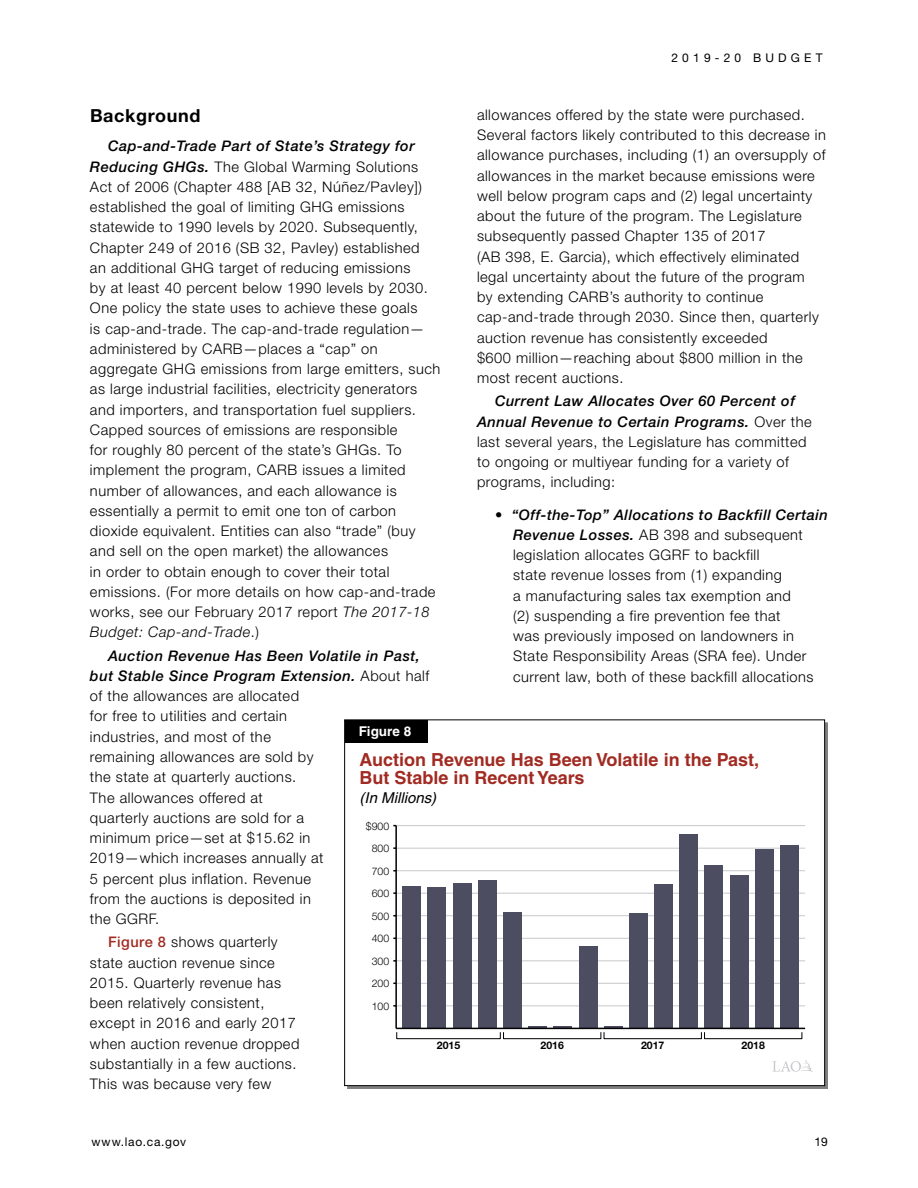
<style>
.page{position:relative;width:918px;height:1188px;background:#fff}
.page>*{position:absolute;margin:0;border:0;box-sizing:border-box;transform-origin:0 0}
.t1{font:700 18px/18px "Helvetica";color:#a12b22}
.t2{font:700 18px "Helvetica Neue LT";letter-spacing:.035em;color:#000}
.t3{font:italic 15px "Helvetica";color:#000}
.t4{font:300 14.7px/20.2px "Helvetica Neue LT";letter-spacing:.035em;color:#000}
.t5{font:700 13.5px "Helvetica";color:#fff}
.t6{font:12px "Helvetica Neue LT";letter-spacing:.35em;color:#000}
.t7{font:12px "Helvetica Neue LT";letter-spacing:.065em;color:#000}
.t8{font:300 10.5px "Helvetica Neue LT";letter-spacing:.005em;color:#000}
.t9{font:700 10.5px "Helvetica Neue LT";color:#000}
.s1{font-weight:500;font-style:italic}
.s2{font-style:italic}
.s3{font-weight:500;color:#a02b22}
.s4{font-weight:500}
</style>
<div class="page">
<svg style="left:772px;top:1060px;width:41px;height:12px"></svg>
<hr style="left:396px;top:825px;width:409px;height:1px;background:#c7c8ca">
<hr style="left:396px;top:848px;width:409px;height:1px;background:#c7c8ca">
<hr style="left:396px;top:870px;width:409px;height:1px;background:#c7c8ca">
<hr style="left:396px;top:893px;width:409px;height:1px;background:#c7c8ca">
<hr style="left:396px;top:915px;width:409px;height:1px;background:#c7c8ca">
<hr style="left:396px;top:938px;width:409px;height:1px;background:#c7c8ca">
<hr style="left:396px;top:961px;width:409px;height:1px;background:#c7c8ca">
<hr style="left:396px;top:983px;width:409px;height:1px;background:#c7c8ca">
<hr style="left:396px;top:1006px;width:409px;height:1px;background:#c7c8ca">
<div style="left:403px;top:887px;width:18px;height:141px;background:#4d4d62"></div>
<div style="left:428px;top:887px;width:18px;height:141px;background:#4d4d62"></div>
<div style="left:453px;top:883px;width:19px;height:145px;background:#4d4d62"></div>
<div style="left:478px;top:880px;width:19px;height:148px;background:#4d4d62"></div>
<div style="left:503px;top:912px;width:19px;height:116px;background:#4d4d62"></div>
<svg style="left:528px;top:1026px;width:19px;height:2px"></svg>
<svg style="left:553px;top:1027px;width:19px;height:1px"></svg>
<div style="left:579px;top:946px;width:18px;height:82px;background:#4d4d62"></div>
<svg style="left:604px;top:1027px;width:19px;height:1px"></svg>
<div style="left:629px;top:913px;width:19px;height:115px;background:#4d4d62"></div>
<div style="left:654px;top:884px;width:19px;height:144px;background:#4d4d62"></div>
<div style="left:679px;top:834px;width:19px;height:194px;background:#4d4d62"></div>
<div style="left:705px;top:865px;width:18px;height:163px;background:#4d4d62"></div>
<div style="left:730px;top:875px;width:18px;height:153px;background:#4d4d62"></div>
<div style="left:755px;top:849px;width:19px;height:179px;background:#4d4d62"></div>
<div style="left:780px;top:845px;width:19px;height:183px;background:#4d4d62"></div>
<hr style="left:395px;top:826px;width:2px;height:202px;background:#000">
<hr style="left:396px;top:1028px;width:409px;height:1px;background:#000">
<div style="left:396px;top:1032px;width:105px;height:7px;border:1px solid #000"></div>
<div style="left:503px;top:1032px;width:98px;height:7px;border:1px solid #000"></div>
<div style="left:604px;top:1032px;width:98px;height:7px;border:1px solid #000"></div>
<div style="left:704px;top:1032px;width:98px;height:7px;border:1px solid #000"></div>
<div style="left:345px;top:720px;width:83px;height:22px;background:#000"></div>
<p class="t6" style="left:671px;top:50px;width:153px">2019-20 BUDGET</p>
<p class="t2" style="left:90px;top:105px;width:112px">Background</p>
<p class="t4" style="left:90px;top:136px;width:352px;text-indent:18px"><span class="s1">Cap-and-Trade Part of State’s Strategy for Reducing GHGs.</span> The Global Warming Solutions Act of 2006 (Chapter 488 [AB 32, Núñez/Pavley]) established the goal of limiting GHG emissions statewide to 1990 levels by 2020. Subsequently, Chapter 249 of 2016 (SB 32, Pavley) established<br>an additional GHG target of reducing emissions<br>by at least 40 percent below 1990 levels by 2030.<br>One policy the state uses to achieve these goals<br>is cap-and-trade. The cap-and-trade regulation— administered by CARB—places a “cap” on aggregate GHG emissions from large emitters, such as large industrial facilities, electricity generators and importers, and transportation fuel suppliers.<br>Capped sources of emissions are responsible<br>for roughly 80 percent of the state’s GHGs. To implement the program, CARB issues a limited number of allowances, and each allowance is essentially a permit to emit one ton of carbon dioxide equivalent. Entities can also “trade” (buy and sell on the open market) the allowances<br>in order to obtain enough to cover their total emissions. (For more details on how cap-and-trade works, see our February 2017 report <span class="s2">The 2017-18<br>Budget: Cap-and-Trade</span>. )</p>
<p class="t4" style="left:90px;top:645px;width:341px;text-indent:18px"><span class="s1">Auction Revenue Has Been Volatile in Past, but Stable Since Program Extension.</span> About half of the allowances are allocated<br>for free to utilities and certain<br>industries, and most of the<br>remaining allowances are sold by<br>the state at quarterly auctions.<br>The allowances offered at<br>quarterly auctions are sold for a<br>minimum price—set at $15.62 in<br>2019—which increases annually at<br>5 percent plus inflation. Revenue<br>from the auctions is deposited in<br>the GGRF.</p>
<p class="t4" style="left:90px;top:932px;width:211px;text-indent:18px"><span class="s3">Figure 8</span> shows quarterly state auction revenue since<br>2015. Quarterly revenue has been relatively consistent, except in 2016 and early 2017 when auction revenue dropped substantially in a few auctions.<br>This was because very few</p>
<p class="t4" style="left:477px;top:104px;width:350px">allowances offered by the state were purchased.<br>Several factors likely contributed to this decrease in allowance purchases, including (1) an oversupply of allowances in the market because emissions were well below program caps and (2) legal uncertainty about the future of the program. The Legislature subsequently passed Chapter 135 of 2017<br>(AB 398, E. Garcia), which effectively eliminated legal uncertainty about the future of the program<br>by extending CARB’s authority to continue cap-and-trade through 2030. Since then, quarterly auction revenue has consistently exceeded<br>$600 million—reaching about $800 million in the most recent auctions.</p>
<p class="t4" style="left:477px;top:391px;width:336px;text-indent:18px"><span class="s1">Current Law Allocates Over 60 Percent of Annual Revenue to Certain Programs.</span> Over the last several years, the Legislature has committed to ongoing or multiyear funding for a variety of programs, including:</p>
<p class="t4" style="left:513px;top:504px;width:316px;text-indent:-18px"><span class="s4">•</span> <span class="s1">“Off-the-Top” Allocations to Backfill Certain Revenue Losses.</span> AB 398 and subsequent legislation allocates GGRF to backfill<br>state revenue losses from (1) expanding<br>a manufacturing sales tax exemption and<br>(2) suspending a fire prevention fee that<br>was previously imposed on landowners in State Responsibility Areas (SRA fee). Under current law, both of these backfill allocations</p>
<p class="t5" style="left:359px;top:723px;width:54px">Figure 8</p>
<p class="t1" style="left:360px;top:750px;width:401px">Auction Revenue Has Been Volatile in the Past,<br>But Stable in Recent Years</p>
<p class="t3" style="left:360px;top:789px;width:78px">(In Millions)</p>
<p class="t8" style="left:366px;top:820px;width:25px">$900</p>
<p class="t8" style="left:372px;top:842px;width:19px">800</p>
<p class="t8" style="left:372px;top:865px;width:19px">700</p>
<p class="t8" style="left:372px;top:887px;width:19px">600</p>
<p class="t8" style="left:372px;top:910px;width:19px">500</p>
<p class="t8" style="left:372px;top:932px;width:19px">400</p>
<p class="t8" style="left:372px;top:955px;width:19px">300</p>
<p class="t8" style="left:372px;top:977px;width:19px">200</p>
<p class="t8" style="left:372px;top:1000px;width:19px">100</p>
<p class="t9" style="left:437px;top:1039px;width:25px">2015</p>
<p class="t9" style="left:541px;top:1039px;width:25px">2016</p>
<p class="t9" style="left:641px;top:1039px;width:25px">2017</p>
<p class="t9" style="left:742px;top:1039px;width:25px">2018</p>
<p class="t7" style="left:92px;top:1134px;width:96px">www.lao.ca.gov</p>
<p class="t6" style="left:815px;top:1134px;width:15px">19</p>
</div>
